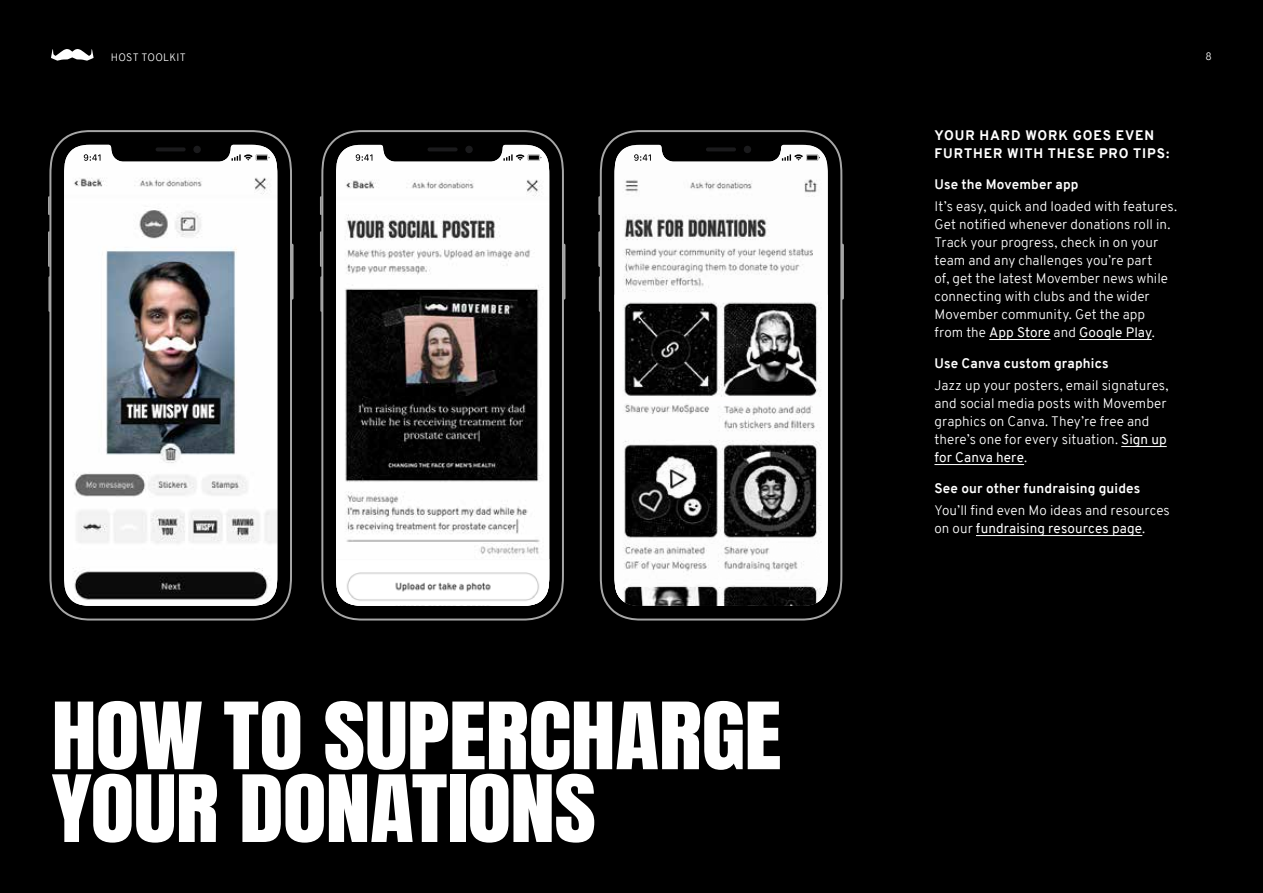
<style>
.page{position:relative;width:1263px;height:893px;background:#000}
.page>*{position:absolute;margin:0;border:0;box-sizing:border-box;transform-origin:0 0}
.t1{font:78.75px/72.8px "Anton";letter-spacing:-.01em;color:#fff;scale:1.15 1}
.t2{font:300 13.5px/18px "Overpass";letter-spacing:.005em;color:#fff}
.t3{font:700 13.5px "Overpass";letter-spacing:.01em;color:#fff}
.t4{font:800 13.5px/18px "Overpass";letter-spacing:.07em;color:#fff}
.t5{font:300 10.5px "Overpass";letter-spacing:.025em;color:#fff}
.s1{font-weight:400}
</style>
<div class="page">
<svg style="left:51px;top:49px;width:43px;height:12px"></svg>
<hr style="left:989px;top:339px;width:61px;height:1px;background:#fff">
<hr style="left:1079px;top:339px;width:73px;height:1px;background:#fff">
<hr style="left:1121px;top:446px;width:46px;height:1px;background:#fff">
<hr style="left:934px;top:464px;width:90px;height:1px;background:#fff">
<hr style="left:976px;top:535px;width:166px;height:1px;background:#fff">
<svg style="left:49px;top:130px;width:243px;height:490px;fill:#a2a2a2"></svg>
<svg style="left:51px;top:132px;width:239px;height:486px"></svg>
<svg style="left:48px;top:196px;width:2px;height:19px"></svg>
<svg style="left:48px;top:231px;width:2px;height:36px"></svg>
<svg style="left:48px;top:276px;width:2px;height:36px"></svg>
<svg style="left:291px;top:244px;width:3px;height:56px"></svg>
<img style="left:64px;top:145px;width:213px;height:461px">
<div style="left:193px;top:146px;width:8px;height:7px;background:#1a1a1c;border-radius:50%"></div>
<svg style="left:156px;top:147px;width:30px;height:4px"></svg>
<svg style="left:84px;top:154px;width:17px;height:7px"></svg>
<svg style="left:231px;top:154px;width:39px;height:7px"></svg>
<svg style="left:321px;top:130px;width:243px;height:490px"></svg>
<svg style="left:323px;top:132px;width:239px;height:486px"></svg>
<svg style="left:320px;top:196px;width:2px;height:19px"></svg>
<svg style="left:320px;top:231px;width:2px;height:36px"></svg>
<svg style="left:320px;top:276px;width:2px;height:36px"></svg>
<svg style="left:563px;top:244px;width:2px;height:56px"></svg>
<img style="left:336px;top:145px;width:213px;height:414px">
<img style="left:336px;top:559px;width:213px;height:47px">
<div style="left:465px;top:146px;width:8px;height:7px;background:#1a1a1c;border-radius:50%"></div>
<svg style="left:427px;top:147px;width:31px;height:4px"></svg>
<svg style="left:356px;top:154px;width:16px;height:7px"></svg>
<svg style="left:503px;top:154px;width:39px;height:7px"></svg>
<svg style="left:600px;top:130px;width:242px;height:490px;background:#777"></svg>
<svg style="left:602px;top:132px;width:238px;height:486px"></svg>
<svg style="left:598px;top:196px;width:2px;height:19px"></svg>
<svg style="left:598px;top:231px;width:2px;height:36px"></svg>
<svg style="left:599px;top:276px;width:1px;height:36px"></svg>
<svg style="left:842px;top:244px;width:2px;height:56px"></svg>
<img style="left:614px;top:145px;width:214px;height:150px">
<img style="left:614px;top:295px;width:214px;height:311px">
<div style="left:744px;top:146px;width:7px;height:7px;background:#1a1a1c;border-radius:50%"></div>
<svg style="left:706px;top:147px;width:30px;height:4px"></svg>
<svg style="left:634px;top:154px;width:17px;height:7px"></svg>
<svg style="left:782px;top:154px;width:38px;height:7px"></svg>
<p class="t5" style="left:111px;top:49px;width:77px">HOST TOOLKIT</p>
<p class="t5" style="left:1205px;top:49px;width:8px">8</p>
<h1 class="t1" style="left:51px;top:706px;width:636px">HOW TO SUPERCHARGE<br>YOUR DONATIONS</h1>
<p class="t4" style="left:934px;top:127px;width:236px">YOUR HARD WORK GOES EVEN<br>FURTHER WITH THESE PRO TIPS:</p>
<p class="t3" style="left:934px;top:175px;width:146px">Use the Movember app</p>
<p class="t2" style="left:934px;top:198px;width:244px">It’s easy, quick and loaded with features.<br>Get notified whenever donations roll in.<br>Track your progress, check in on your team and any challenges you’re part<br>of, get the latest Movember news while connecting with clubs and the wider Movember community. Get the app from the <span class="s1">App Store</span> and <span class="s1">Google Play</span>.</p>
<p class="t3" style="left:934px;top:354px;width:176px">Use Canva custom graphics</p>
<p class="t2" style="left:934px;top:377px;width:236px">Jazz up your posters, email signatures, and social media posts with Movember graphics on Canva. They’re free and there’s one for every situation. <span class="s1">Sign up for Canva here</span>.</p>
<p class="t3" style="left:934px;top:479px;width:207px">See our other fundraising guides</p>
<p class="t2" style="left:934px;top:502px;width:237px">You’ll find even Mo ideas and resources on our <span class="s1">fundraising resources page</span>.</p>
</div>
